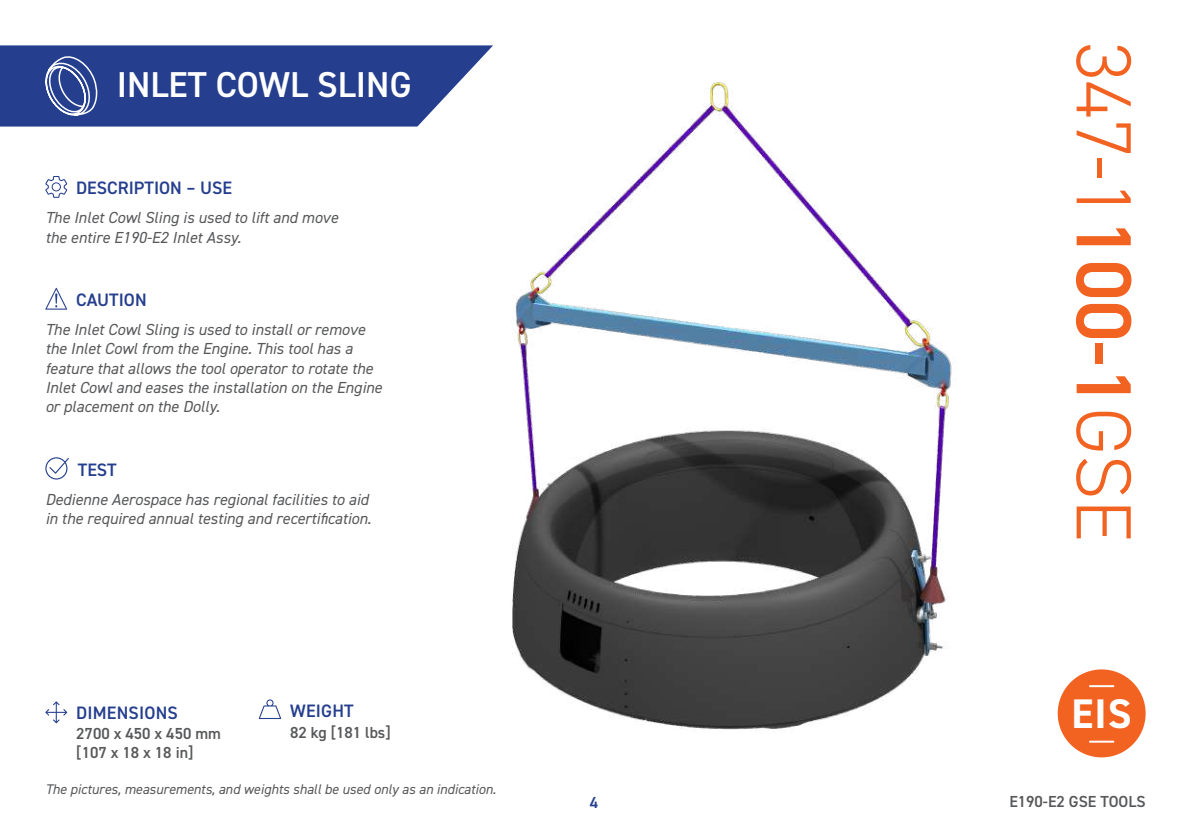
<style>
.page{position:relative;width:1191px;height:840px;background:#fff}
.page>*{position:absolute;margin:0;border:0;box-sizing:border-box;transform-origin:0 0}
.t1{font:300 78.4px "DIN2014";color:#f26221}
.t2{font:700 41.4px "DIN2014";color:#fff}
.t3{font:600 36px "DIN2014";color:#fff}
.t4{font:600 18px "DIN2014";color:#253f8e}
.t5{font:italic 16px/19.2px "DIN2014";color:#57585a}
.t6{font:600 16px/19.2px "DIN2014";color:#57585a}
.t7{font:600 16px "DIN2014";color:#253f8e}
.t8{font:italic 14px "DIN2014";color:#57585a}
.s1{font-weight:600}
</style>
<div class="page">
<img style="left:512px;top:82px;width:440px;height:648px">
<svg style="left:0;top:45px;width:493px;height:81px;background:#3a5199"></svg>
<svg style="left:45px;top:176px;width:22px;height:22px"></svg>
<svg style="left:45px;top:287px;width:22px;height:22px"></svg>
<svg style="left:45px;top:457px;width:24px;height:22px"></svg>
<svg style="left:45px;top:701px;width:22px;height:21px"></svg>
<svg style="left:259px;top:699px;width:22px;height:19px"></svg>
<div style="left:1057px;top:669px;width:88px;height:88px;background:#f26221;border-radius:50%"></div>
<hr style="left:1090px;top:684px;width:23px;height:2px;background:#fff">
<hr style="left:1090px;top:740px;width:23px;height:2px;background:#fff">
<h3 class="t3" style="left:117px;top:60px;width:296px">INLET COWL SLING</h3>
<p class="t4" style="left:76px;top:175px;width:157px">DESCRIPTION – USE</p>
<p class="t5" style="left:45px;top:208px;width:294px">The Inlet Cowl Sling is used to lift and move the entire E190-E2 Inlet Assy.</p>
<p class="t4" style="left:76px;top:287px;width:72px">CAUTION</p>
<p class="t5" style="left:45px;top:319px;width:338px">The Inlet Cowl Sling is used to install or remove the Inlet Cowl from the Engine. This tool has a feature that allows the tool operator to rotate the Inlet Cowl and eases the installation on the Engine or placement on the Dolly.</p>
<p class="t4" style="left:78px;top:457px;width:40px">TEST</p>
<p class="t5" style="left:45px;top:489px;width:327px">Dedienne Aerospace has regional facilities to aid in the required annual testing and recertification.</p>
<p class="t4" style="left:76px;top:700px;width:103px">DIMENSIONS</p>
<p class="t6" style="left:76px;top:722px;width:146px">2700 x 450 x 450 mm [107 x 18 x 18 in]</p>
<p class="t4" style="left:290px;top:698px;width:65px">WEIGHT</p>
<p class="t6" style="left:290px;top:722px;width:102px">82 kg [181 lbs]</p>
<p class="t8" style="left:45px;top:779px;width:452px">The pictures, measurements, and weights shall be used only as an indication.</p>
<p class="t7" style="left:590px;top:791px;width:10px">4</p>
<h1 class="t1" style="left:1151px;top:42px;width:501px;rotate:90deg">347-1<span class="s1">100-1</span>GSE</h1>
<h2 class="t2" style="left:1071px;top:686px;width:62px">EIS</h2>
<p class="t6" style="left:1009px;top:791px;width:138px">E190-E2 GSE TOOLS</p>
</div>
